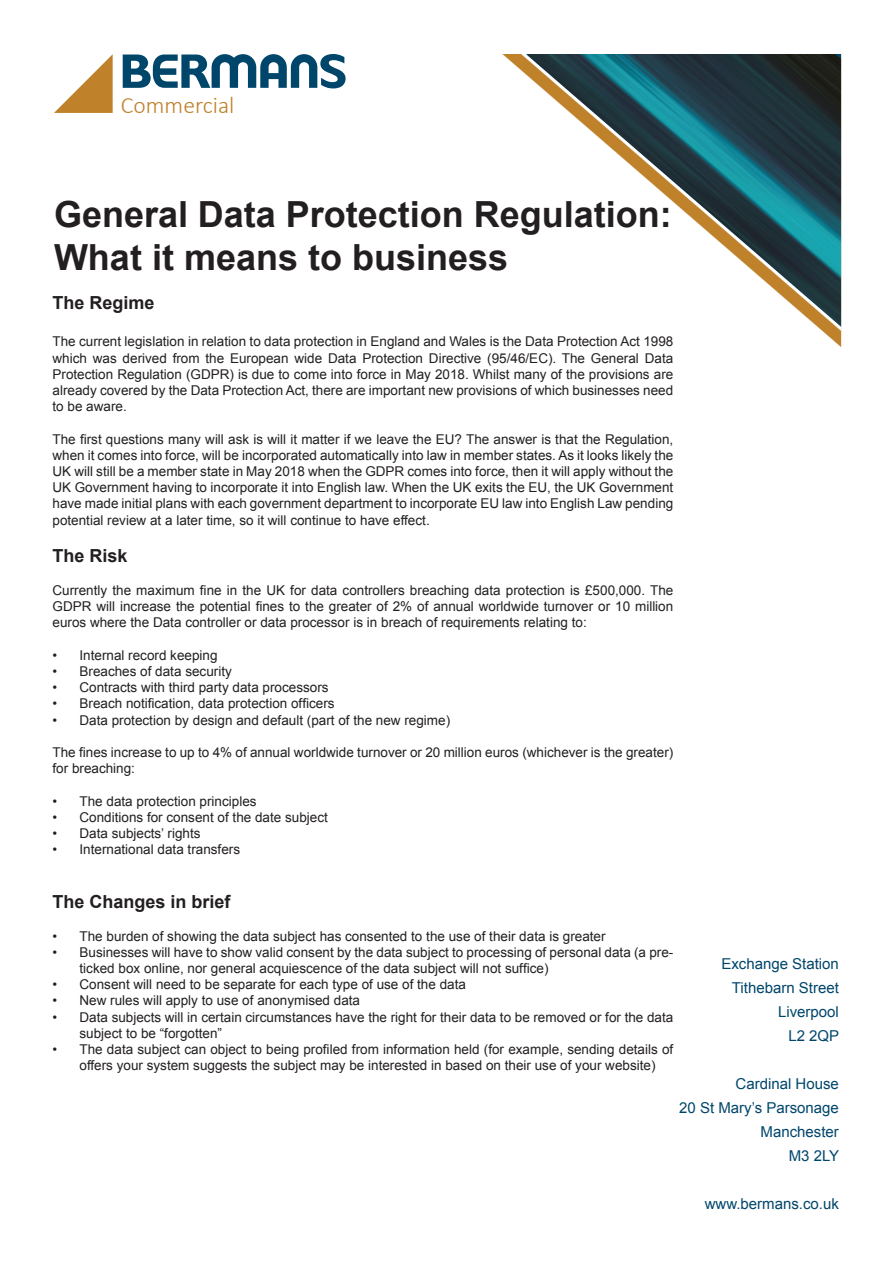
<style>
.page{position:relative;width:893px;height:1263px;background:#fff}
.page>*{position:absolute;margin:0;border:0;box-sizing:border-box;transform-origin:0 0}
.t1{font:700 36px/43.2px "Arial";color:#231f20}
.t2{font:300 23.7px "Calibri";color:#bf822b}
.t3{font:700 18px "Arial";color:#231f20}
.t4{font:15px "Arial";color:#00466b}
.t5{font:13.5px/16.2px "Arial";color:#231f20}
</style>
<div class="page">
<svg style="left:54px;top:54px;width:59px;height:59px"></svg>
<svg style="left:123px;top:54px;width:223px;height:34px"></svg>
<img style="left:527px;top:54px;width:314px;height:272px">
<h2 class="t2" style="left:121px;top:90px;width:115px">Commercial</h2>
<p class="t1" style="left:54px;top:194px;width:619px">General Data Protection Regulation:<br>What it means to business</p>
<p class="t3" style="left:53px;top:290px;width:104px">The Regime</p>
<p class="t5" style="left:53px;top:334px;width:622px;text-align:justify">The current legislation in relation to data protection in England and Wales is the Data Protection Act 1998 which was derived from the European wide Data Protection Directive (95/46/EC). The General Data Protection Regulation (GDPR) is due to come into force in May 2018. Whilst many of the provisions are already covered by the Data Protection Act, there are important new provisions of which businesses need to be aware.</p>
<p class="t5" style="left:53px;top:431px;width:622px;text-align:justify">The first questions many will ask is will it matter if we leave the EU? The answer is that the Regulation, when it comes into force, will be incorporated automatically into law in member states. As it looks likely the UK will still be a member state in May 2018 when the GDPR comes into force, then it will apply without the UK Government having to incorporate it into English law. When the UK exits the EU, the UK Government have made initial plans with each government department to incorporate EU law into English Law pending potential review at a later time, so it will continue to have effect.</p>
<p class="t3" style="left:53px;top:544px;width:77px">The Risk</p>
<p class="t5" style="left:53px;top:582px;width:622px;text-align:justify">Currently the maximum fine in the UK for data controllers breaching data protection is £500,000. The GDPR will increase the potential fines to the greater of 2% of annual worldwide turnover or 10 million euros where the Data controller or data processor is in breach of requirements relating to:</p>
<p class="t5" style="left:53px;top:647px;width:167px">• Internal record keeping</p>
<p class="t5" style="left:53px;top:663px;width:181px">• Breaches of data security</p>
<p class="t5" style="left:53px;top:679px;width:278px">• Contracts with third party data processors</p>
<p class="t5" style="left:53px;top:696px;width:284px">• Breach notification, data protection officers</p>
<p class="t5" style="left:53px;top:712px;width:399px">• Data protection by design and default (part of the new regime)</p>
<p class="t5" style="left:53px;top:744px;width:622px">The fines increase to up to 4% of annual worldwide turnover or 20 million euros (whichever is the greater) for breaching:</p>
<p class="t5" style="left:53px;top:793px;width:206px">• The data protection principles</p>
<p class="t5" style="left:53px;top:809px;width:277px">• Conditions for consent of the date subject</p>
<p class="t5" style="left:53px;top:825px;width:150px">• Data subjects’ rights</p>
<p class="t5" style="left:53px;top:841px;width:189px">• International data transfers</p>
<p class="t3" style="left:53px;top:890px;width:180px">The Changes in brief</p>
<p class="t5" style="left:53px;top:928px;width:555px">• The burden of showing the data subject has consented to the use of their data is greater</p>
<p class="t5" style="left:80px;top:944px;width:595px;text-indent:-27px">• Businesses will have to show valid consent by the data subject to processing of personal data (a pre&shy;ticked box online, nor general acquiescence of the data subject will not suffice)</p>
<p class="t5" style="left:53px;top:976px;width:415px">• Consent will need to be separate for each type of use of the data</p>
<p class="t5" style="left:53px;top:993px;width:309px">• New rules will apply to use of anonymised data</p>
<p class="t5" style="left:80px;top:1009px;width:595px;text-indent:-27px">• Data subjects will in certain circumstances have the right for their data to be removed or for the data subject to be “forgotten”</p>
<p class="t5" style="left:80px;top:1041px;width:595px;text-indent:-27px">• The data subject can object to being profiled from information held (for example, sending details of offers your system suggests the subject may be interested in based on their use of your website)</p>
<p class="t4" style="left:721px;top:954px;width:119px">Exchange Station</p>
<p class="t4" style="left:732px;top:978px;width:108px">Tithebarn Street</p>
<p class="t4" style="left:778px;top:1002px;width:62px">Liverpool</p>
<p class="t4" style="left:788px;top:1026px;width:52px">L2 2QP</p>
<p class="t4" style="left:736px;top:1074px;width:105px">Cardinal House</p>
<p class="t4" style="left:679px;top:1098px;width:161px">20 St Mary’s Parsonage</p>
<p class="t4" style="left:761px;top:1122px;width:80px">Manchester</p>
<p class="t4" style="left:789px;top:1146px;width:52px">M3 2LY</p>
<p class="t4" style="left:705px;top:1194px;width:136px">www.bermans.co.uk</p>
</div>
